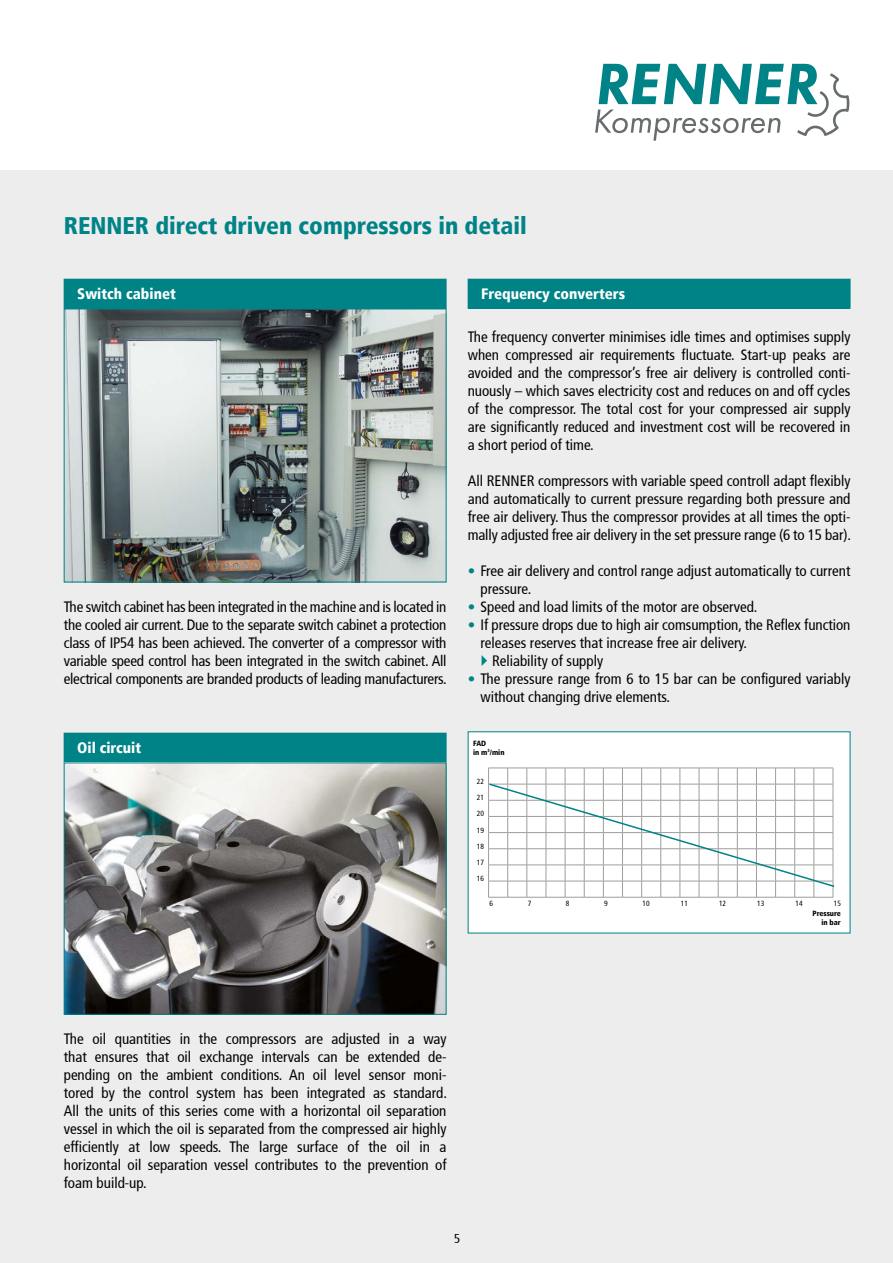
<style>
.page{position:relative;width:893px;height:1263px;background:#fff}
.page>*{position:absolute;margin:0;border:0;box-sizing:border-box;transform-origin:0 0}
.t1{font:900 condensed 24px "Frutiger";color:#008387}
.t2{font:condensed 15px/18px "Frutiger";color:#000;text-align:justify}
.t3{font:900 condensed 15px "Frutiger";color:#fff}
.t4{font:condensed 12.75px "Frutiger";color:#000}
.t5{font:condensed 7.5px "Frutiger";color:#000}
.t6{font:900 condensed 7.5px/9px "Frutiger";color:#000}
.s1{color:#008387}
</style>
<div class="page">
<div style="left:0;top:170px;width:893px;height:1093px;background:#ededed"></div>
<svg style="left:595px;top:64px;width:254px;height:77px"></svg>
<div style="left:468px;top:279px;width:382px;height:29px;background:#008387"></div>
<div style="left:468px;top:279px;width:382px;height:30px;border:1px solid #008387"></div>
<div style="left:64px;top:733px;width:382px;height:29px;background:#008387"></div>
<img style="left:66px;top:764px;width:378px;height:249px">
<div style="left:64px;top:762px;width:382px;height:253px;border:1px solid #008387"></div>
<div style="left:468px;top:731px;width:382px;height:202px;background:#fff"></div>
<svg style="left:488px;top:768px;width:347px;height:130px"></svg>
<img style="left:66px;top:311px;width:378px;height:269px">
<div style="left:64px;top:309px;width:382px;height:273px;border:1px solid #008387"></div>
<div style="left:64px;top:279px;width:382px;height:29px;background:#008387"></div>
<div style="left:64px;top:279px;width:382px;height:30px;border:1px solid #008387"></div>
<h1 class="t1" style="left:64px;top:211px;width:465px">RENNER direct driven compressors in detail</h1>
<p class="t3" style="left:77px;top:285px;width:100px">Switch cabinet</p>
<p class="t2" style="left:64px;top:598px;width:384px">The switch cabinet has been integrated in the machine and is located in the cooled air current. Due to the separate switch cabinet a protection class of IP54 has been achieved. The converter of a compressor with variable speed control has been integrated in the switch cabinet. All electrical components are branded products of leading manufacturers.</p>
<p class="t3" style="left:77px;top:739px;width:65px">Oil circuit</p>
<p class="t3" style="left:481px;top:285px;width:145px">Frequency converters</p>
<p class="t2" style="left:468px;top:328px;width:384px">The frequency converter minimises idle times and optimises supply when compressed air requirements fluctuate. Start-up peaks are avoided and the compressor’s free air delivery is controlled conti&shy;nuously – which saves electricity cost and reduces on and off cycles of the compressor. The total cost for your compressed air supply are significantly reduced and investment cost will be recovered in a short period of time.</p>
<p class="t2" style="left:468px;top:472px;width:385px">All RENNER compressors with variable speed controll adapt flexibly and automatically to current pressure regarding both pressure and free air delivery. Thus the compressor provides at all times the opti&shy;mally adjusted free air delivery in the set pressure range (6 to 15 bar).</p>
<p class="t2" style="left:480px;top:562px;width:371px;text-indent:-13px"><span class="s1">•</span> Free air delivery and control range adjust automatically to current pressure.</p>
<p class="t2" style="left:468px;top:598px;width:291px"><span class="s1">•</span> Speed and load limits of the motor are observed.</p>
<p class="t2" style="left:468px;top:616px;width:384px"><span class="s1">•</span> If pressure drops due to high air comsumption, the Reflex function</p>
<p class="t2" style="left:480px;top:634px;width:268px">releases reserves that increase free air delivery.</p>
<p class="t2" style="left:492px;top:652px;width:113px">Reliability of supply</p>
<p class="t2" style="left:480px;top:670px;width:371px;text-indent:-13px"><span class="s1">•</span> The pressure range from 6 to 15 bar can be configured variably without changing drive elements.</p>
<p class="t6" style="left:473px;top:738px;width:33px">FAD<br>in m<sup>3</sup>/min</p>
<p class="t5" style="left:477px;top:777px;width:9px">22</p>
<p class="t5" style="left:477px;top:793px;width:9px">21</p>
<p class="t5" style="left:477px;top:809px;width:9px">20</p>
<p class="t5" style="left:477px;top:826px;width:9px">19</p>
<p class="t5" style="left:477px;top:842px;width:9px">18</p>
<p class="t5" style="left:477px;top:858px;width:9px">17</p>
<p class="t5" style="left:477px;top:874px;width:9px">16</p>
<p class="t5" style="left:489px;top:899px;width:5px">6</p>
<p class="t5" style="left:528px;top:899px;width:5px">7</p>
<p class="t5" style="left:566px;top:899px;width:5px">8</p>
<p class="t5" style="left:604px;top:899px;width:5px">9</p>
<p class="t5" style="left:642px;top:899px;width:9px">10</p>
<p class="t5" style="left:681px;top:899px;width:9px">11</p>
<p class="t5" style="left:719px;top:899px;width:9px">12</p>
<p class="t5" style="left:757px;top:899px;width:9px">13</p>
<p class="t5" style="left:795px;top:899px;width:9px">14</p>
<p class="t5" style="left:834px;top:899px;width:9px">15</p>
<p class="t6" style="left:812px;top:909px;width:30px;text-align:right">Pressure in bar</p>
<p class="t2" style="left:64px;top:1030px;width:385px">The oil quantities in the compressors are adjusted in a way that ensures that oil exchange intervals can be extended de&shy;pending on the ambient conditions. An oil level sensor moni&shy;tored by the control system has been integrated as standard.<br>All the units of this series come with a horizontal oil separation vessel in which the oil is separated from the compressed air highly efficiently at low speeds. The large surface of the oil in a horizontal oil separation vessel contributes to the prevention of foam build-up.</p>
<p class="t4" style="left:454px;top:1231px;width:8px">5</p>
</div>
